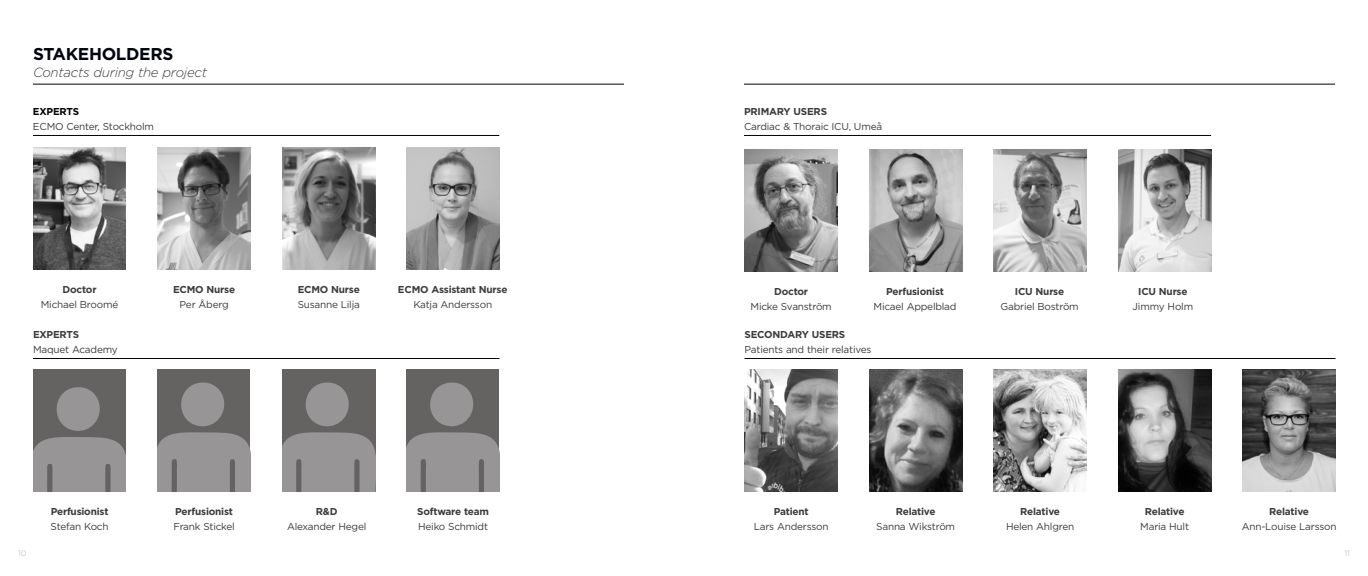
<style>
.page{position:relative;width:1368px;height:576px;background:#fff}
.page>*{position:absolute;margin:0;border:0;box-sizing:border-box;transform-origin:0 0}
.t1{font:700 17.1px "Gotham 20";color:#000610}
.t2{font:italic 300 13.3px "Gotham 20";color:#3c3b3b}
.t3{font:10px "Gotham 20";color:#3c3b3b}
.t4{font:700 10px "Gotham 20";color:#3c3b3b}
.t5{font:700 10px "Gotham 20";color:#000}
.t6{font:8px "Gotham 20";color:#cac9c8}
</style>
<div class="page">
<hr style="left:33px;top:84px;width:591px;height:1px;background:#00040e">
<img style="left:33px;top:148px;width:93px;height:122px">
<img style="left:406px;top:148px;width:93px;height:122px">
<div style="left:33px;top:369px;width:93px;height:122px;background:#646362"></div>
<svg style="left:33px;top:387px;width:93px;height:104px"></svg>
<div style="left:158px;top:369px;width:92px;height:122px;background:#646362"></div>
<svg style="left:158px;top:382px;width:92px;height:109px"></svg>
<div style="left:282px;top:369px;width:93px;height:122px;background:#646362"></div>
<svg style="left:282px;top:382px;width:93px;height:109px"></svg>
<div style="left:406px;top:369px;width:94px;height:122px;background:#646362"></div>
<svg style="left:406px;top:380px;width:94px;height:111px"></svg>
<img style="left:282px;top:148px;width:93px;height:122px">
<hr style="left:744px;top:84px;width:591px;height:1px;background:#00040e">
<img style="left:745px;top:149px;width:93px;height:122px">
<img style="left:869px;top:149px;width:93px;height:122px">
<img style="left:994px;top:149px;width:93px;height:122px">
<img style="left:745px;top:369px;width:93px;height:122px">
<img style="left:869px;top:369px;width:93px;height:122px">
<img style="left:1243px;top:369px;width:93px;height:122px">
<img style="left:994px;top:369px;width:93px;height:122px">
<img style="left:1118px;top:369px;width:93px;height:122px">
<hr style="left:33px;top:135px;width:466px;height:1px;background:#00040e">
<hr style="left:33px;top:358px;width:467px;height:1px;background:#00040e">
<hr style="left:745px;top:358px;width:591px;height:1px;background:#00040e">
<hr style="left:744px;top:135px;width:467px;height:1px;background:#00040e">
<img style="left:158px;top:148px;width:92px;height:122px">
<img style="left:1118px;top:149px;width:93px;height:122px">
<h1 class="t1" style="left:33px;top:42px;width:142px">STAKEHOLDERS</h1>
<h2 class="t2" style="left:33px;top:64px;width:175px">Contacts during the project</h2>
<p class="t5" style="left:33px;top:105px;width:47px">EXPERTS</p>
<p class="t3" style="left:33px;top:120px;width:122px">ECMO Center, Stockholm</p>
<p class="t4" style="left:744px;top:105px;width:84px">PRIMARY USERS</p>
<p class="t3" style="left:744px;top:120px;width:140px">Cardiac &amp; Thoraic ICU, Umeå</p>
<p class="t4" style="left:63px;top:283px;width:35px">Doctor</p>
<p class="t3" style="left:41px;top:298px;width:79px">Michael Broomé</p>
<p class="t4" style="left:173px;top:283px;width:63px">ECMO Nurse</p>
<p class="t3" style="left:180px;top:298px;width:50px">Per Åberg</p>
<p class="t4" style="left:298px;top:283px;width:63px">ECMO Nurse</p>
<p class="t3" style="left:298px;top:298px;width:64px">Susanne Lilja</p>
<p class="t4" style="left:398px;top:283px;width:111px">ECMO Assistant Nurse</p>
<p class="t3" style="left:413px;top:298px;width:80px">Katja Andersson</p>
<p class="t4" style="left:774px;top:285px;width:35px">Doctor</p>
<p class="t3" style="left:751px;top:300px;width:83px">Micke Svanström</p>
<p class="t4" style="left:886px;top:285px;width:59px">Perfusionist</p>
<p class="t3" style="left:874px;top:300px;width:84px">Micael Appelblad</p>
<p class="t4" style="left:1015px;top:285px;width:51px">ICU Nurse</p>
<p class="t3" style="left:1000px;top:300px;width:80px">Gabriel Boström</p>
<p class="t4" style="left:1138px;top:285px;width:51px">ICU Nurse</p>
<p class="t3" style="left:1133px;top:300px;width:62px">Jimmy Holm</p>
<p class="t4" style="left:33px;top:328px;width:47px">EXPERTS</p>
<p class="t3" style="left:33px;top:343px;width:86px">Maquet Academy</p>
<p class="t4" style="left:745px;top:328px;width:102px">SECONDARY USERS</p>
<p class="t3" style="left:745px;top:343px;width:128px">Patients and their relatives</p>
<p class="t4" style="left:51px;top:505px;width:59px">Perfusionist</p>
<p class="t3" style="left:51px;top:520px;width:59px">Stefan Koch</p>
<p class="t4" style="left:175px;top:505px;width:59px">Perfusionist</p>
<p class="t3" style="left:173px;top:520px;width:63px">Frank Stickel</p>
<p class="t4" style="left:316px;top:505px;width:23px">R&amp;D</p>
<p class="t3" style="left:287px;top:520px;width:81px">Alexander Hegel</p>
<p class="t4" style="left:417px;top:505px;width:73px">Software team</p>
<p class="t3" style="left:418px;top:520px;width:71px">Heiko Schmidt</p>
<p class="t4" style="left:774px;top:505px;width:36px">Patient</p>
<p class="t3" style="left:754px;top:520px;width:76px">Lars Andersson</p>
<p class="t4" style="left:896px;top:505px;width:41px">Relative</p>
<p class="t3" style="left:876px;top:520px;width:80px">Sanna Wikström</p>
<p class="t4" style="left:1020px;top:505px;width:41px">Relative</p>
<p class="t3" style="left:1006px;top:520px;width:70px">Helen Ahlgren</p>
<p class="t4" style="left:1145px;top:505px;width:41px">Relative</p>
<p class="t3" style="left:1140px;top:520px;width:50px">Maria Hult</p>
<p class="t4" style="left:1269px;top:505px;width:41px">Relative</p>
<p class="t3" style="left:1242px;top:520px;width:96px">Ann-Louise Larsson</p>
<p class="t6" style="left:18px;top:548px;width:10px">10</p>
<p class="t6" style="left:1345px;top:548px;width:7px">11</p>
</div>
